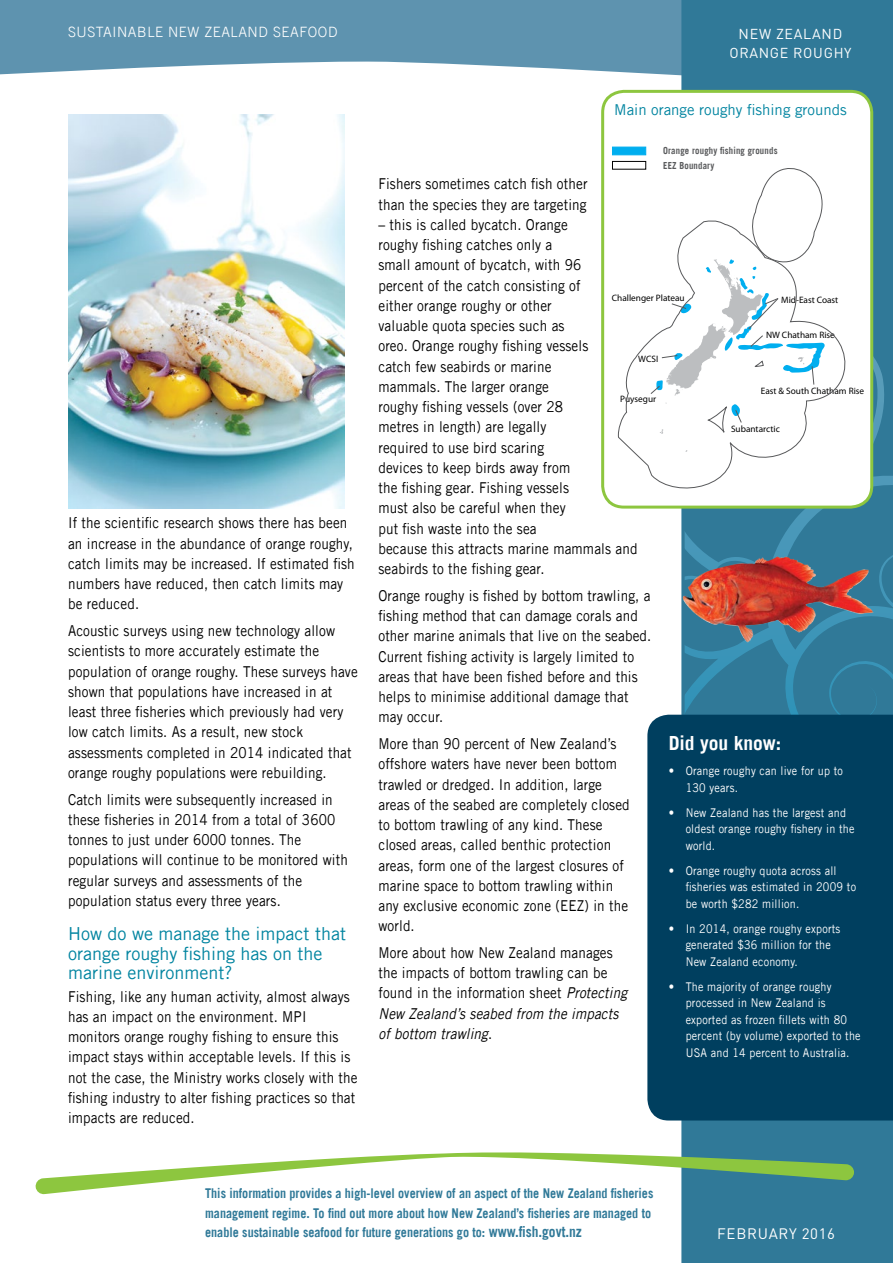
<style>
.page{position:relative;width:893px;height:1263px;background:#fff}
.page>*{position:absolute;margin:0;border:0;box-sizing:border-box;transform-origin:0 0}
.Did_You_Know_Head{font:700 19.5px "Trade Gothic LT Std";color:#fff}
.Head_2{font:18px/19.5px "Trade Gothic LT Std";color:#0084a0}
.body{font:15px/20.2px "Trade Gothic LT Std";letter-spacing:.01em;color:#000;scale:.9 1}
.Head_2-2{font:15px "Trade Gothic LT Std";color:#0084a0}
.header_right{font:15px "DINOT";letter-spacing:.05em;color:#fff}
.t1{font:300 14.25px "Trade Gothic LT Std";letter-spacing:.04em;color:#fff}
.t2{font:14.25px/19.5px "DINOT";letter-spacing:.05em;color:#fff;text-align:center}
.more_info{font:700 13.5px/19.5px "Trade Gothic LT Std";color:#307998;scale:.9 1}
.Did_You_Know_bulle{font:12px/16.5px "Trade Gothic LT Std";letter-spacing:.02em;color:#fff;scale:.9 1}
.caption{font:700 9.75px "Trade Gothic LT Std";letter-spacing:.02em;color:#58595b;scale:.9 1}
.t3{font:9.3px "Myriad Pro";color:#000}
.s1{font-style:italic}
.s2{font-size:15px}
</style>
<div class="page">
<svg style="left:0;top:0;width:681px;height:76px;background:#709fb8"></svg>
<div style="left:681px;top:0;width:212px;height:1263px;background:#307998"></div>
<svg style="left:35px;top:1152px;width:819px;height:42px"></svg>
<svg style="left:685px;top:324px;width:208px;height:391px;background:#327d9c"></svg>
<div style="left:647px;top:715px;width:246px;height:405px;background:#003f5f"></div>
<div style="left:603px;top:91px;width:269px;height:416px;background:#fff;border-radius:21px"></div>
<div style="left:601px;top:90px;width:272px;height:419px;border:3px solid #8dc63f;border-radius:21px"></div>
<div style="left:612px;top:147px;width:34px;height:8px;background:#00aeef;border:1px solid #00aeef"></div>
<div style="left:612px;top:161px;width:34px;height:9px;border:1px solid #000"></div>
<svg style="left:618px;top:340px;width:246px;height:161px"></svg>
<svg style="left:708px;top:403px;width:34px;height:30px"></svg>
<svg style="left:650px;top:168px;width:189px;height:228px"></svg>
<svg style="left:660px;top:429px;width:3px;height:5px"></svg>
<img style="left:68px;top:114px;width:276px;height:395px">
<img style="left:681px;top:556px;width:192px;height:86px">
<p class="t1" style="left:68px;top:24px;width:271px">SUSTAINABLE NEW ZEALAND SEAFOOD</p>
<p class="t2" style="left:729px;top:23px;width:124px">NEW ZEALAND<br>ORANGE ROUGHY</p>
<p class="Head_2-2" style="left:614px;top:101px;width:234px">Main orange roughy fishing grounds</p>
<p class="body" style="left:68px;top:513px;width:320px">If the scientific research shows there has been an increase in the abundance of orange roughy, catch limits may be increased. If estimated fish numbers have reduced, then catch limits may be reduced.</p>
<p class="body" style="left:68px;top:620px;width:323px">Acoustic surveys using new technology allow scientists to more accurately estimate the population of orange roughy. These surveys have shown that populations have increased in at least three fisheries which previously had very low catch limits. As a result, new stock assessments completed in 2014 indicated that orange roughy populations were rebuilding.</p>
<p class="body" style="left:68px;top:789px;width:312px">Catch limits were subsequently increased in these fisheries in 2014 from a total of 3600 tonnes to just under 6000 tonnes. The populations will continue to be monitored with regular surveys and assessments of the population status every three years.</p>
<p class="Head_2" style="left:68px;top:924px;width:279px">How do we manage the impact that orange roughy fishing has on the marine environment?</p>
<p class="body" style="left:68px;top:986px;width:323px">Fishing, like any human activity, almost always has an impact on the environment. MPI monitors orange roughy fishing to ensure this impact stays within acceptable levels. If this is not the case, the Ministry works closely with the fishing industry to alter fishing practices so that impacts are reduced.</p>
<p class="caption" style="left:663px;top:144px;width:129px">Orange roughy fishing grounds</p>
<p class="caption" style="left:663px;top:159px;width:58px">EEZ Boundary</p>
<p class="body" style="left:378px;top:174px;width:234px">Fishers sometimes catch fish other than the species they are targeting</p>
<p class="body" style="left:378px;top:214px;width:289px">– this is called bycatch. Orange<br>roughy fishing catches only a<br>small amount of bycatch, with 96<br>percent of the catch consisting of<br>either orange roughy or other<br>valuable quota species such as<br>oreo. Orange roughy fishing vessels<br>catch few seabirds or marine<br>mammals. The larger orange<br>roughy fishing vessels (over 28<br>metres in length) are legally<br>required to use bird scaring<br>devices to keep birds away from<br>the fishing gear. Fishing vessels<br>must also be careful when they<br>put fish waste into the sea<br>because this attracts marine mammals and seabirds to the fishing gear.</p>
<p class="body" style="left:378px;top:585px;width:305px">Orange roughy is fished by bottom trawling, a fishing method that can damage corals and other marine animals that live on the seabed.<br>Current fishing activity is largely limited to areas that have been fished before and this helps to minimise additional damage that may occur.</p>
<p class="body" style="left:378px;top:733px;width:281px">More than 90 percent of New Zealand’s offshore waters have never been bottom trawled or dredged. In addition, large areas of the seabed are completely closed to bottom trawling of any kind. These closed areas, called benthic protection areas, form one of the largest closures of marine space to bottom trawling within any exclusive economic zone (EEZ) in the world.</p>
<p class="body" style="left:378px;top:942px;width:278px">More about how New Zealand manages the impacts of bottom trawling can be found in the information sheet <span class="s1">Protecting New Zealand’s seabed from the impacts of bottom trawling</span>.</p>
<p class="t3" style="left:612px;top:292px;width:74px">Challenger Plateau</p>
<p class="t3" style="left:781px;top:294px;width:59px">Mid-East Coast</p>
<p class="t3" style="left:766px;top:329px;width:70px">NW Chatham Rise</p>
<p class="t3" style="left:638px;top:353px;width:22px">WCSI</p>
<p class="t3" style="left:761px;top:385px;width:105px">East &amp; South Chatham Rise</p>
<p class="t3" style="left:620px;top:394px;width:37px">Puysegur</p>
<p class="t3" style="left:731px;top:423px;width:50px">Subantarctic</p>
<p class="Did_You_Know_Head" style="left:669px;top:731px;width:114px">Did you know:</p>
<p class="Did_You_Know_bulle" style="left:686px;top:762px;width:176px;text-indent:-17px">• Orange roughy can live for up to<br>130 years.</p>
<p class="Did_You_Know_bulle" style="left:686px;top:804px;width:189px;text-indent:-17px">• New Zealand has the largest and oldest orange roughy fishery in the world.</p>
<p class="Did_You_Know_bulle" style="left:686px;top:862px;width:191px;text-indent:-17px">• Orange roughy quota across all fisheries was estimated in 2009 to be worth $282 million.</p>
<p class="Did_You_Know_bulle" style="left:686px;top:920px;width:173px;text-indent:-17px">• In 2014, orange roughy exports generated $36 million for the<br>New Zealand economy.</p>
<p class="Did_You_Know_bulle" style="left:686px;top:978px;width:196px;text-indent:-17px">• The majority of orange roughy processed in New Zealand is exported as frozen fillets with 80 percent (by volume) exported to the<br>USA and 14 percent to Australia.</p>
<p class="more_info" style="left:205px;top:1183px;width:500px">This information provides a high-level overview of an aspect of the New Zealand fisheries management regime. To find out more about how New Zealand’s fisheries are managed to enable sustainable seafood for future generations go to: <span class="s2">www.fish.govt.nz</span></p>
<p class="header_right" style="left:717px;top:1224px;width:119px">FEBRUARY 2016</p>
</div>
